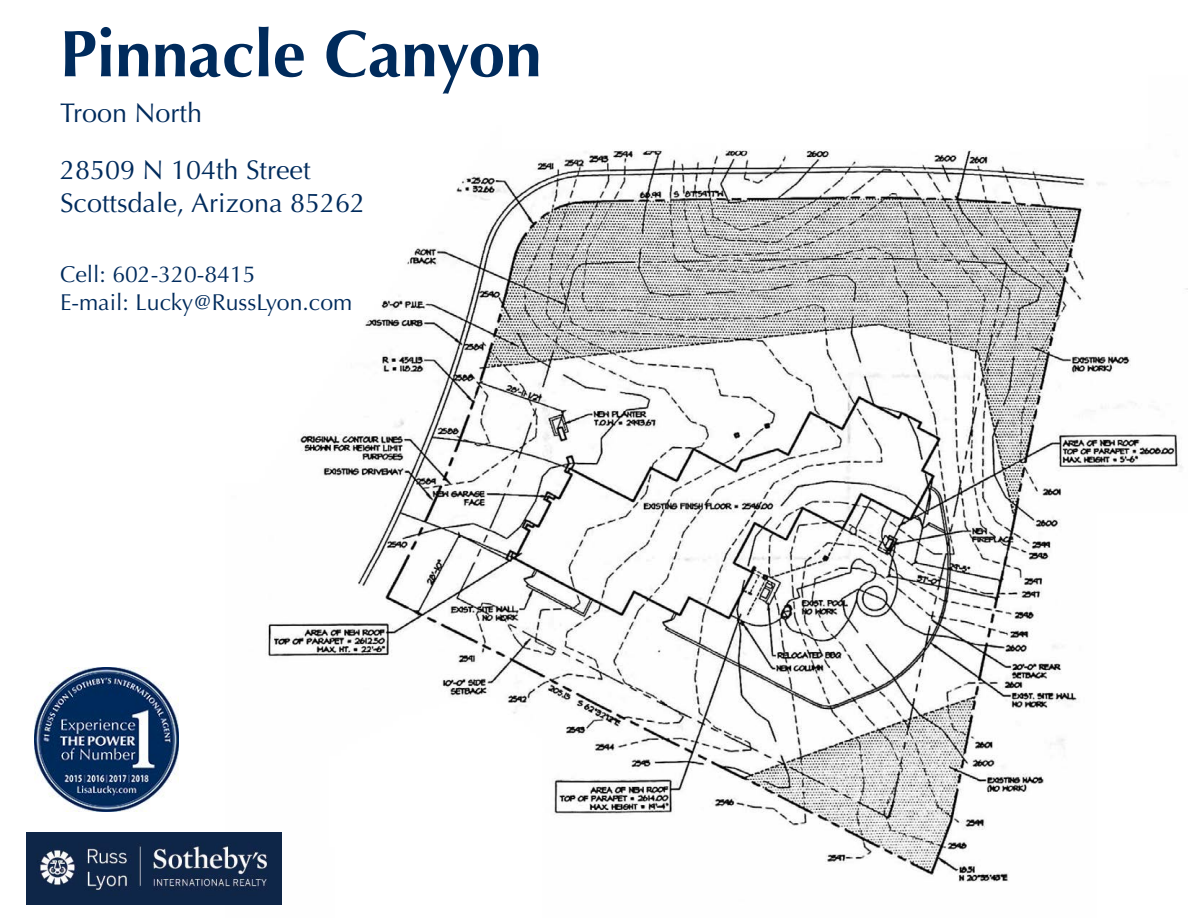
<style>
.page{position:relative;width:1188px;height:918px;background:#fff}
.page>*{position:absolute;margin:0;border:0;box-sizing:border-box;transform-origin:0 0}
.t1{font:700 66px "Optima";color:#002b5c}
.t2{font:27px/57.2px "Optima";color:#002b5c}
.t3{font:22.95px/27.6px "Optima";color:#002b5c}
</style>
<div class="page">
<img style="left:225px;top:149px;width:963px;height:756px">
<img style="left:35px;top:667px;width:143px;height:144px">
<img style="left:27px;top:832px;width:254px;height:72px">
<h1 class="t1" style="left:60px;top:15px;width:483px">Pinnacle Canyon</h1>
<p class="t2" style="left:60px;top:85px;width:252px">Troon North<br>28509 N 104th Street</p>
<p class="t2" style="left:60px;top:174px;width:307px">Scottsdale, Arizona 85262</p>
<p class="t3" style="left:60px;top:261px;width:294px">Cell: 602-320-8415<br>E-mail: Lucky@RussLyon.com</p>
</div>
